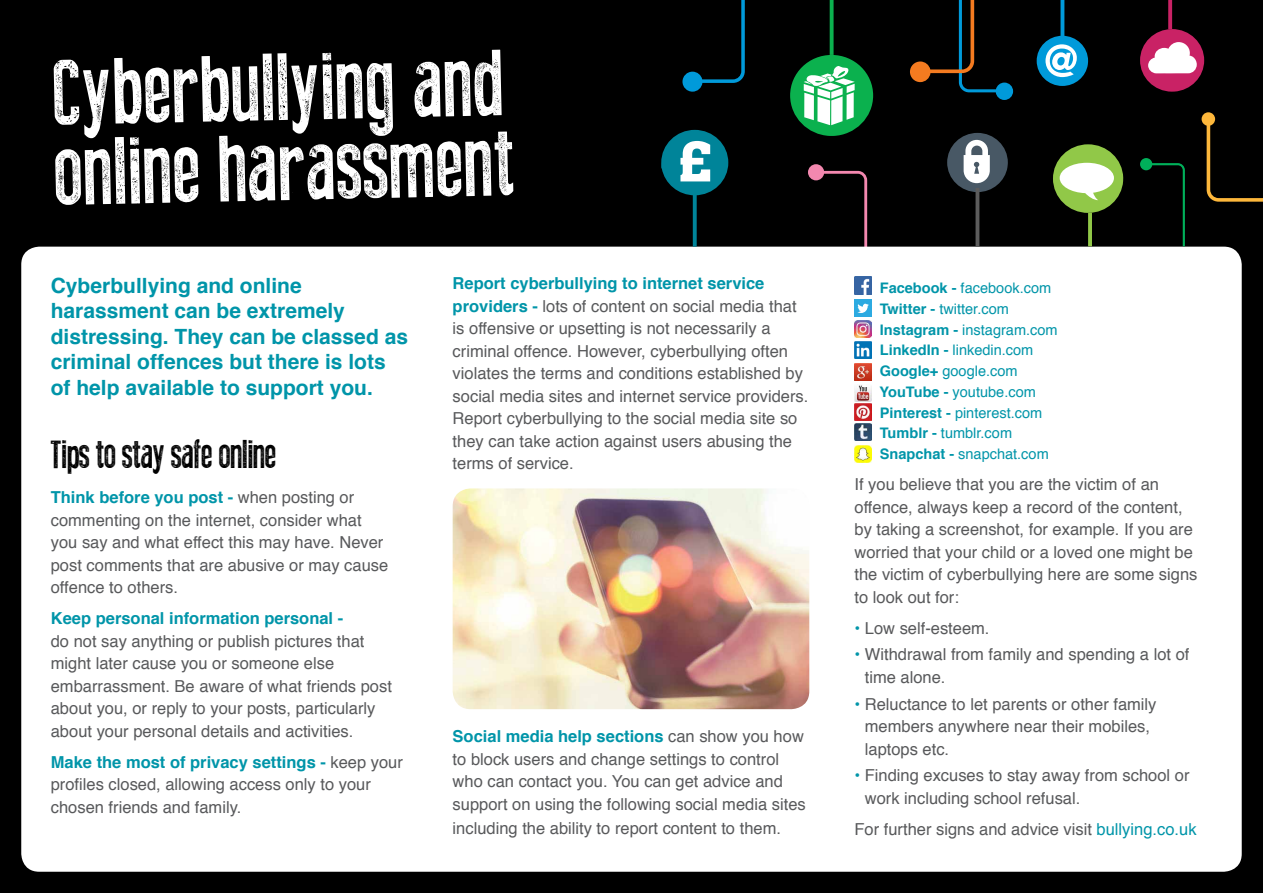
<style>
.page{position:relative;width:1263px;height:893px;background:#000}
.page>*{position:absolute;margin:0;border:0;box-sizing:border-box;transform-origin:0 0}
.t1{font:92.55px/80.2px "Press Style";color:#fff}
.t2{font:39px "Press Style";color:#000}
.t3{font:700 21px/25.5px "Helvetica";color:#0095a9}
.t4{font:16.5px/22.5px "Helvetica";color:#58595b}
.t5{font:14.55px "Helvetica";color:#0095a9}
.s1{font-weight:700;color:#0095a9}
.s2{font-weight:700}
.s3{color:#0095a9}
</style>
<div class="page">
<svg style="left:808px;top:164px;width:59px;height:83px"></svg>
<div style="left:21px;top:247px;width:1221px;height:625px;background:#fff;border-radius:18px"></div>
<img style="left:453px;top:488px;width:356px;height:221px">
<img style="left:854px;top:277px;width:18px;height:17px">
<div style="left:854px;top:300px;width:18px;height:17px;background:#2caae1"></div>
<svg style="left:857px;top:304px;width:12px;height:9px"></svg>
<img style="left:854px;top:321px;width:18px;height:17px">
<img style="left:854px;top:341px;width:18px;height:17px">
<img style="left:854px;top:363px;width:18px;height:17px">
<img style="left:854px;top:385px;width:18px;height:16px">
<img style="left:854px;top:404px;width:18px;height:17px">
<img style="left:854px;top:423px;width:18px;height:17px">
<img style="left:854px;top:445px;width:18px;height:17px">
<svg style="left:1140px;top:158px;width:45px;height:88px"></svg>
<svg style="left:1201px;top:112px;width:62px;height:90px"></svg>
<svg style="left:910px;top:0;width:103px;height:100px"></svg>
<svg style="left:682px;top:0;width:63px;height:92px"></svg>
<div style="left:790px;top:55px;width:83px;height:81px;background:#0bb14e;border-radius:50%"></div>
<svg style="left:804px;top:66px;width:51px;height:59px"></svg>
<svg style="left:947px;top:133px;width:61px;height:59px"></svg>
<svg style="left:661px;top:130px;width:67px;height:65px"></svg>
<svg style="left:1037px;top:36px;width:51px;height:50px"></svg>
<svg style="left:1140px;top:29px;width:64px;height:63px"></svg>
<svg style="left:693px;top:188px;width:4px;height:59px"></svg>
<hr style="left:830px;top:0;width:3px;height:55px;background:#0bb14e">
<svg style="left:975px;top:188px;width:4px;height:59px"></svg>
<svg style="left:1053px;top:144px;width:70px;height:69px"></svg>
<svg style="left:1088px;top:213px;width:4px;height:33px"></svg>
<svg style="left:1060px;top:0;width:4px;height:37px"></svg>
<svg style="left:1168px;top:0;width:4px;height:29px"></svg>
<p class="t1" style="left:52px;top:55px;width:461px;rotate:-1deg">Cyberbullying and online harassment</p>
<p class="t3" style="left:51px;top:273px;width:359px">Cyberbullying and online harassment can be extremely distressing. They can be classed as criminal offences but there is lots of help available to support you.</p>
<p class="t2" style="left:51px;top:434px;width:227px">Tips to stay safe online</p>
<p class="t4" style="left:51px;top:487px;width:339px"><span class="s1">Think before you post -</span> when posting or commenting on the internet, consider what you say and what effect this may have. Never post comments that are abusive or may cause offence to others.</p>
<p class="t4" style="left:51px;top:608px;width:343px"><span class="s1">Keep personal information personal -<br></span>do not say anything or publish pictures that might later cause you or someone else embarrassment. Be aware of what friends post about you, or reply to your posts, particularly about your personal details and activities.</p>
<p class="t4" style="left:51px;top:751px;width:354px"><span class="s1">Make the most of privacy settings -</span> keep your profiles closed, allowing access only to your chosen friends and family.</p>
<p class="t4" style="left:453px;top:273px;width:357px"><span class="s1">Report cyberbullying to internet service providers -</span> lots of content on social media that is offensive or upsetting is not necessarily a criminal offence. However, cyberbullying often violates the terms and conditions established by social media sites and internet service providers.<br>Report cyberbullying to the social media site so they can take action against users abusing the terms of service.</p>
<p class="t4" style="left:453px;top:726px;width:355px"><span class="s1">Social media help sections</span> can show you how to block users and change settings to control who can contact you. You can get advice and support on using the following social media sites</p>
<p class="t4" style="left:453px;top:817px;width:330px">including the ability to report content to them.</p>
<p class="t5" style="left:880px;top:277px;width:173px"><span class="s2">Facebook -</span> facebook.com</p>
<p class="t5" style="left:880px;top:297px;width:131px"><span class="s2">Twitter -</span> twitter.com</p>
<p class="t5" style="left:880px;top:318px;width:179px"><span class="s2">Instagram -</span> instagram.com</p>
<p class="t5" style="left:880px;top:339px;width:155px"><span class="s2">LinkedIn -</span> linkedin.com</p>
<p class="t5" style="left:880px;top:360px;width:139px"><span class="s2">Google+</span> google.com</p>
<p class="t5" style="left:879px;top:380px;width:158px"><span class="s2">YouTube -</span> youtube.com</p>
<p class="t5" style="left:880px;top:401px;width:164px"><span class="s2">Pinterest -</span> pinterest.com</p>
<p class="t5" style="left:880px;top:422px;width:134px"><span class="s2">Tumblr -</span> tumblr.com</p>
<p class="t5" style="left:880px;top:443px;width:170px"><span class="s2">Snapchat -</span> snapchat.com</p>
<p class="t4" style="left:854px;top:474px;width:344px">If you believe that you are the victim of an offence, always keep a record of the content, by taking a screenshot, for example. If you are worried that your child or a loved one might be the victim of cyberbullying here are some signs to look out for:</p>
<p class="t4" style="left:854px;top:617px;width:137px"><span class="s3">•</span> Low self-esteem.</p>
<p class="t4" style="left:865px;top:644px;width:326px;text-indent:-10px"><span class="s3">•</span> Withdrawal from family and spending a lot of time alone.</p>
<p class="t4" style="left:865px;top:693px;width:293px;text-indent:-10px"><span class="s3">•</span> Reluctance to let parents or other family members anywhere near their mobiles, laptops etc.</p>
<p class="t4" style="left:865px;top:765px;width:326px;text-indent:-10px"><span class="s3">•</span> Finding excuses to stay away from school or work including school refusal.</p>
<p class="t4" style="left:854px;top:818px;width:344px">For further signs and advice visit <span class="s3">bullying.co.uk</span></p>
</div>
